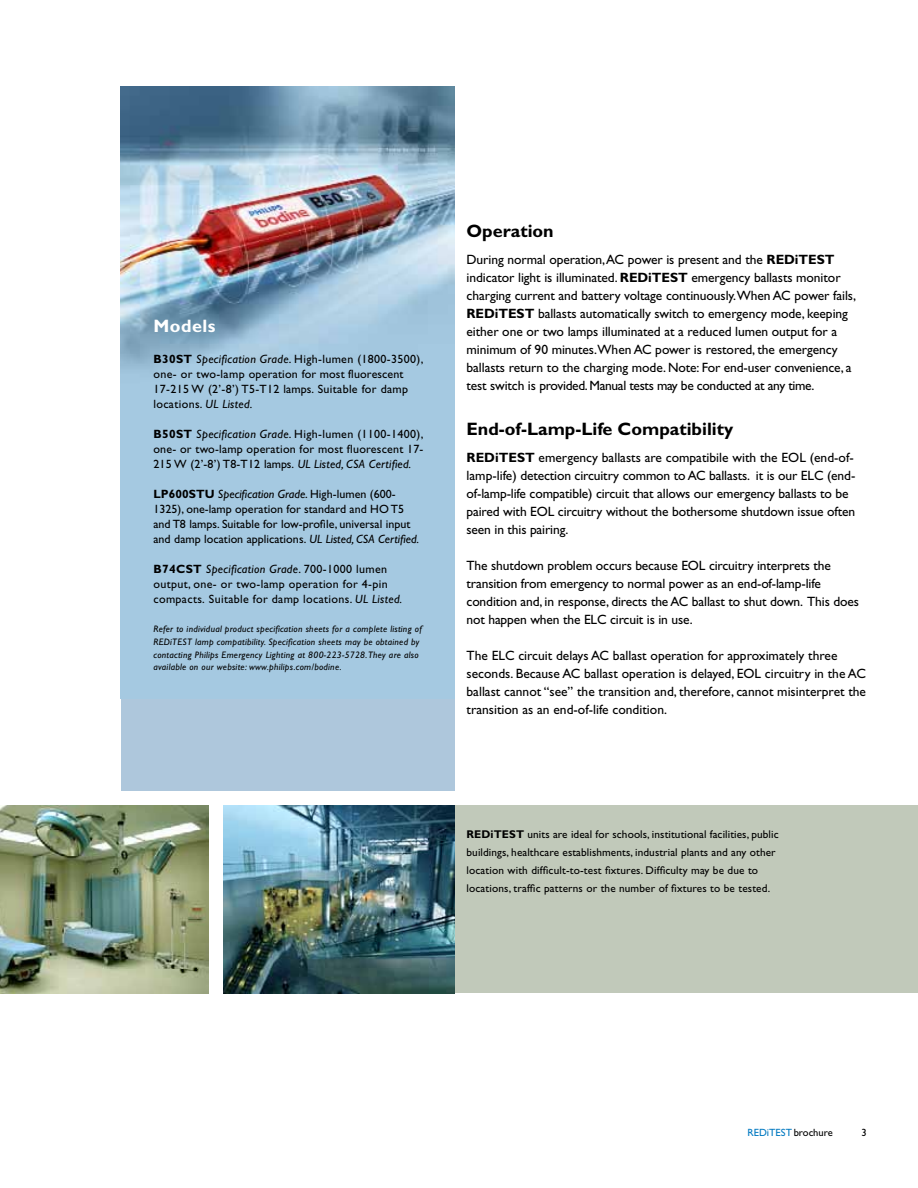
<style>
.page{position:relative;width:918px;height:1188px;background:#fff}
.page>*{position:absolute;margin:0;border:0;box-sizing:border-box;transform-origin:0 0}
.t1{font:700 18px "Gill Sans";color:#000}
.t2{font:700 18px "Gill Sans";letter-spacing:.03em;color:#fff}
.t3{font:13.5px/18px "Gill Sans";letter-spacing:-.005em;color:#000}
.t4{font:12px/15px "Gill Sans";letter-spacing:.02em;color:#000}
.t5{font:11.25px/18px "Gill Sans";letter-spacing:.01em;color:#000}
.t6{font:10.5px "Gill Sans";color:#0079c1}
.t7{font:10.5px "Gill Sans";color:#000}
.t8{font:italic 9.45px/12.8px "Gill Sans";letter-spacing:.03em;color:#000}
.s1{font-weight:700}
.s2{font-style:italic}
.s3{color:#000}
</style>
<div class="page">
<div style="left:288px;top:806px;width:630px;height:187px;background:#c1c9ba"></div>
<div style="left:122px;top:698px;width:333px;height:92px;background:#aec7dc"></div>
<img style="left:0;top:806px;width:208px;height:187px">
<img style="left:121px;top:86px;width:334px;height:532px">
<img style="left:223px;top:806px;width:232px;height:187px">
<h1 class="t2" style="left:153px;top:315px;width:64px">Models</h1>
<p class="t4" style="left:153px;top:351px;width:271px"><span class="s1">B30ST</span> <span class="s2">Specification Grade</span>. High-lumen (1800-3500), one- or two-lamp operation for most fluorescent 17-215 W (2’-8’) T5-T12 lamps. Suitable for damp locations. <span class="s2">UL Listed.</span></p>
<p class="t4" style="left:153px;top:426px;width:272px;text-align:justify"><span class="s1">B50ST</span> <span class="s2">Specification Grade</span>. High-lumen (1100-1400), one- or two-lamp operation for most fluorescent 17- 215 W (2’-8’) T8-T12 lamps. <span class="s2">UL Listed, CSA Certified.</span></p>
<p class="t4" style="left:153px;top:486px;width:267px"><span class="s1">LP600STU</span> <span class="s2">Specification Grade</span>. High-lumen (600- 1325), one-lamp operation for standard and HO T5 and T8 lamps. Suitable for low-profile, universal input and damp location applications. <span class="s2">UL Listed, CSA Certified.</span></p>
<p class="t4" style="left:153px;top:561px;width:250px"><span class="s1">B74CST</span> <span class="s2">Specification Grade</span>. 700-1000 lumen output, one- or two-lamp operation for 4-pin compacts. Suitable for damp locations. <span class="s2">UL Listed.</span></p>
<p class="t8" style="left:153px;top:623px;width:270px">Refer to individual product specification sheets for a complete listing of REDiTEST lamp compatibility. Specification sheets may be obtained by contacting Philips Emergency Lighting at 800-223-5728. They are also available on our website: www.philips.com/bodine.</p>
<h1 class="t1" style="left:467px;top:220px;width:89px">Operation</h1>
<p class="t3" style="left:467px;top:251px;width:391px">During normal operation, AC power is present and the <span class="s1">REDiTEST </span>indicator light is illuminated. <span class="s1">REDiTEST</span> emergency ballasts monitor charging current and battery voltage continuously.When AC power fails, <span class="s1">REDiTEST</span> ballasts automatically switch to emergency mode, keeping either one or two lamps illuminated at a reduced lumen output for a minimum of 90 minutes.When AC power is restored, the emergency ballasts return to the charging mode. Note: For end-user convenience, a test switch is provided. Manual tests may be conducted at any time.</p>
<h1 class="t1" style="left:467px;top:418px;width:268px">End-of-Lamp-Life Compatibility</h1>
<p class="t3" style="left:467px;top:449px;width:390px"><span class="s1">REDiTEST</span> emergency ballasts are compatibile with the EOL (end-of&shy;lamp-life) detection circuitry common to AC ballasts. it is our ELC (end&shy;of-lamp-life compatible) circuit that allows our emergency ballasts to be paired with EOL circuitry without the bothersome shutdown issue often seen in this pairing.</p>
<p class="t3" style="left:467px;top:557px;width:394px">The shutdown problem occurs because EOL circuitry interprets the transition from emergency to normal power as an end-of-lamp-life condition and, in response, directs the AC ballast to shut down. This does not happen when the ELC circuit is in use.</p>
<p class="t3" style="left:467px;top:647px;width:401px">The ELC circuit delays AC ballast operation for approximately three seconds. Because AC ballast operation is delayed, EOL circuitry in the AC ballast cannot “see” the transition and, therefore, cannot misinterpret the transition as an end-of-life condition.</p>
<p class="t5" style="left:467px;top:825px;width:314px"><span class="s1">REDiTEST</span> units are ideal for schools, institutional facilities, public buildings, healthcare establishments, industrial plants and any other location with difficult-to-test fixtures. Difficulty may be due to locations, traffic patterns or the number of fixtures to be tested.</p>
<p class="t6" style="left:748px;top:1126px;width:87px">REDiTEST <span class="s3">brochure</span></p>
<p class="t7" style="left:861px;top:1126px;width:7px">3</p>
</div>
